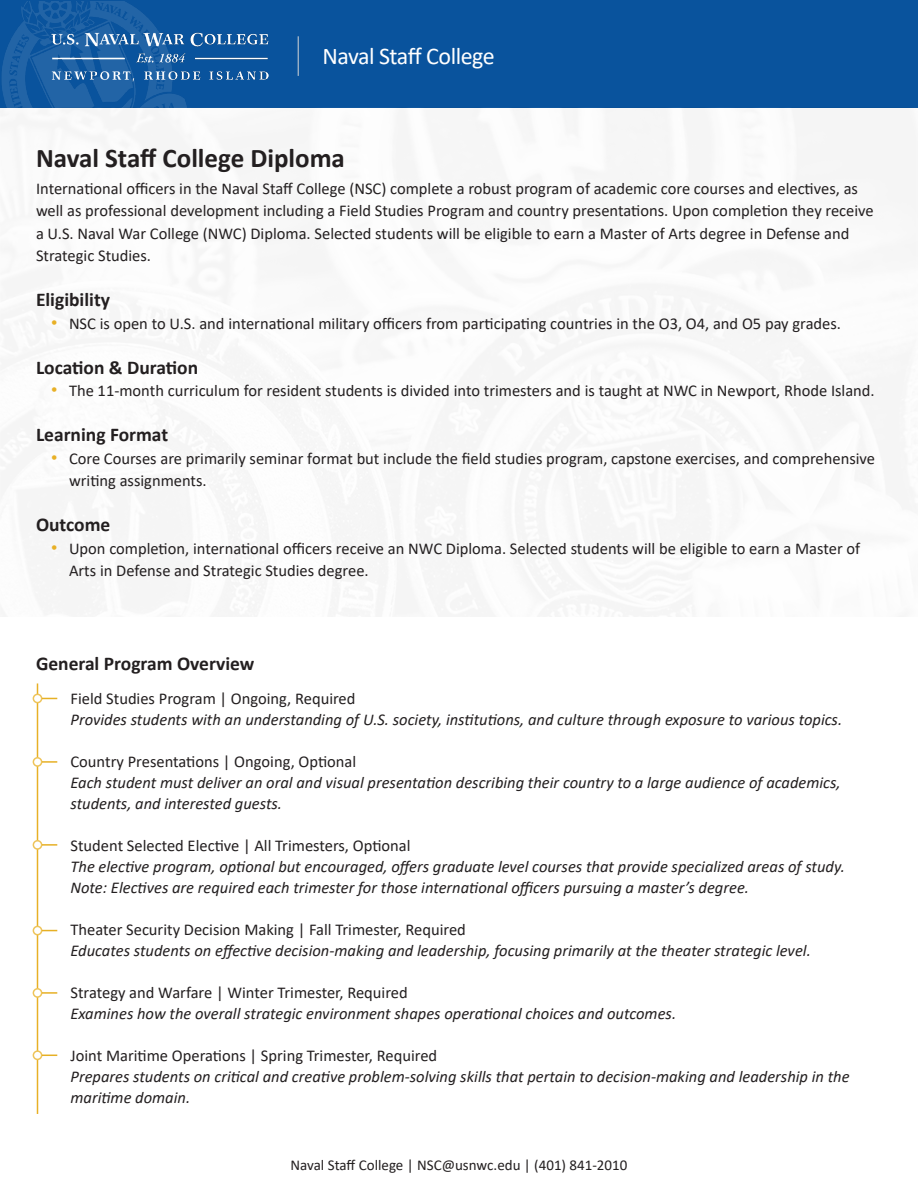
<style>
.page{position:relative;width:918px;height:1188px;background:#fff}
.page>*{position:absolute;margin:0;border:0;box-sizing:border-box;transform-origin:0 0}
.Paragraph{font:700 27px "Calibri";color:#231f20}
.Paragraph-2{font:24px "Calibri";letter-spacing:-.02em;color:#fff}
.Paragraph-3{font:700 19.5px "Calibri";color:#231f20}
.Paragraph-4{font:16.5px/22.5px "Calibri";color:#231f20}
.Program_Timeline{font:italic 16.5px/21px "Calibri";color:#231f20}
.Program_Timeline-2{font:16.5px "Calibri";color:#231f20}
.t1{font:15px "Calibri";color:#231f20}
.s1{font-family:"Arial";font-size:18px;color:#e8b026}
</style>
<div class="page">
<div style="left:0;top:0;width:918px;height:107px;background:#09539d"></div>
<img style="left:1px;top:1px;width:267px;height:106px">
<hr style="left:298px;top:36px;width:1px;height:40px;background:#d4d5d7">
<hr style="left:37px;top:683px;width:1px;height:431px;background:#e8b026">
<div style="left:33px;top:694px;width:9px;height:9px;background:#fff;border-radius:50%"></div>
<div style="left:33px;top:694px;width:9px;height:9px;border:2px solid #eec45a;border-radius:50%"></div>
<svg style="left:42px;top:698px;width:15px;height:1px"></svg>
<div style="left:33px;top:758px;width:9px;height:8px;background:#fff;border-radius:50%"></div>
<div style="left:33px;top:757px;width:9px;height:10px;border:2px solid #eec45a;border-radius:50%"></div>
<svg style="left:42px;top:761px;width:15px;height:2px"></svg>
<div style="left:33px;top:841px;width:9px;height:8px;background:#fff;border-radius:50%"></div>
<div style="left:33px;top:840px;width:9px;height:10px;border:2px solid #eec45a;border-radius:50%"></div>
<svg style="left:42px;top:844px;width:15px;height:2px"></svg>
<div style="left:33px;top:926px;width:9px;height:9px;background:#fff;border-radius:50%"></div>
<div style="left:33px;top:926px;width:9px;height:9px;border:2px solid #eec45a;border-radius:50%"></div>
<svg style="left:42px;top:930px;width:15px;height:1px"></svg>
<div style="left:33px;top:989px;width:9px;height:8px;background:#fff;border-radius:50%"></div>
<div style="left:33px;top:988px;width:9px;height:10px;border:2px solid #eec45a;border-radius:50%"></div>
<svg style="left:42px;top:992px;width:15px;height:2px"></svg>
<div style="left:33px;top:1051px;width:9px;height:8px;background:#fff;border-radius:50%"></div>
<div style="left:33px;top:1050px;width:9px;height:10px;border:2px solid #eec45a;border-radius:50%"></div>
<svg style="left:42px;top:1055px;width:15px;height:1px"></svg>
<p class="Paragraph-2" style="left:322px;top:40px;width:174px">Naval Staff College</p>
<p class="Paragraph" style="left:36px;top:139px;width:310px">Naval Staff College Diploma</p>
<p class="Paragraph-4" style="left:36px;top:177px;width:839px">International officers in the Naval Staff College (NSC) complete a robust program of academic core courses and electives, as well as professional development including a Field Studies Program and country presentations. Upon completion they receive a U.S. Naval War College (NWC) Diploma. Selected students will be eligible to earn a Master of Arts degree in Defense and Strategic Studies.</p>
<p class="Paragraph-3" style="left:36px;top:286px;width:76px">Eligibility</p>
<p class="Paragraph-4" style="left:51px;top:312px;width:792px"><span class="s1">•</span> NSC is open to U.S. and international military officers from participating countries in the O3, O4, and O5 pay grades.</p>
<p class="Paragraph-3" style="left:36px;top:354px;width:164px">Location &amp; Duration</p>
<p class="Paragraph-4" style="left:51px;top:379px;width:825px"><span class="s1">•</span> The 11-month curriculum for resident students is divided into trimesters and is taught at NWC in Newport, Rhode Island.</p>
<p class="Paragraph-3" style="left:36px;top:421px;width:134px">Learning Format</p>
<p class="Paragraph-4" style="left:69px;top:447px;width:808px;text-indent:-18px"><span class="s1">•</span> Core Courses are primarily seminar format but include the field studies program, capstone exercises, and comprehensive writing assignments.</p>
<p class="Paragraph-3" style="left:36px;top:511px;width:76px">Outcome</p>
<p class="Paragraph-4" style="left:69px;top:537px;width:793px;text-indent:-18px"><span class="s1">•</span> Upon completion, international officers receive an NWC Diploma. Selected students will be eligible to earn a Master of<br>Arts in Defense and Strategic Studies degree.</p>
<p class="Paragraph-3" style="left:36px;top:650px;width:220px">General Program Overview</p>
<p class="Program_Timeline-2" style="left:70px;top:688px;width:287px">Field Studies Program | Ongoing, Required</p>
<p class="Program_Timeline" style="left:70px;top:709px;width:773px">Provides students with an understanding of U.S. society, institutions, and culture through exposure to various topics.</p>
<p class="Program_Timeline-2" style="left:70px;top:751px;width:287px">Country Presentations | Ongoing, Optional</p>
<p class="Program_Timeline" style="left:70px;top:772px;width:772px">Each student must deliver an oral and visual presentation describing their country to a large audience of academics, students, and interested guests.</p>
<p class="Program_Timeline-2" style="left:70px;top:835px;width:342px">Student Selected Elective | All Trimesters, Optional</p>
<p class="Program_Timeline" style="left:70px;top:856px;width:776px">The elective program, optional but encouraged, offers graduate level courses that provide specialized areas of study.<br>Note: Electives are required each trimester for those international officers pursuing a master’s degree.</p>
<p class="Program_Timeline-2" style="left:70px;top:919px;width:397px">Theater Security Decision Making | Fall Trimester, Required</p>
<p class="Program_Timeline" style="left:70px;top:940px;width:742px">Educates students on effective decision-making and leadership, focusing primarily at the theater strategic level.</p>
<p class="Program_Timeline-2" style="left:70px;top:982px;width:339px">Strategy and Warfare | Winter Trimester, Required</p>
<p class="Program_Timeline" style="left:70px;top:1003px;width:607px">Examines how the overall strategic environment shapes operational choices and outcomes.</p>
<p class="Program_Timeline-2" style="left:70px;top:1045px;width:368px">Joint Maritime Operations | Spring Trimester, Required</p>
<p class="Program_Timeline" style="left:70px;top:1066px;width:781px">Prepares students on critical and creative problem-solving skills that pertain to decision-making and leadership in the maritime domain.</p>
<p class="t1" style="left:291px;top:1155px;width:338px">Naval Staff College | NSC@usnwc.edu | (401) 841-2010</p>
</div>
